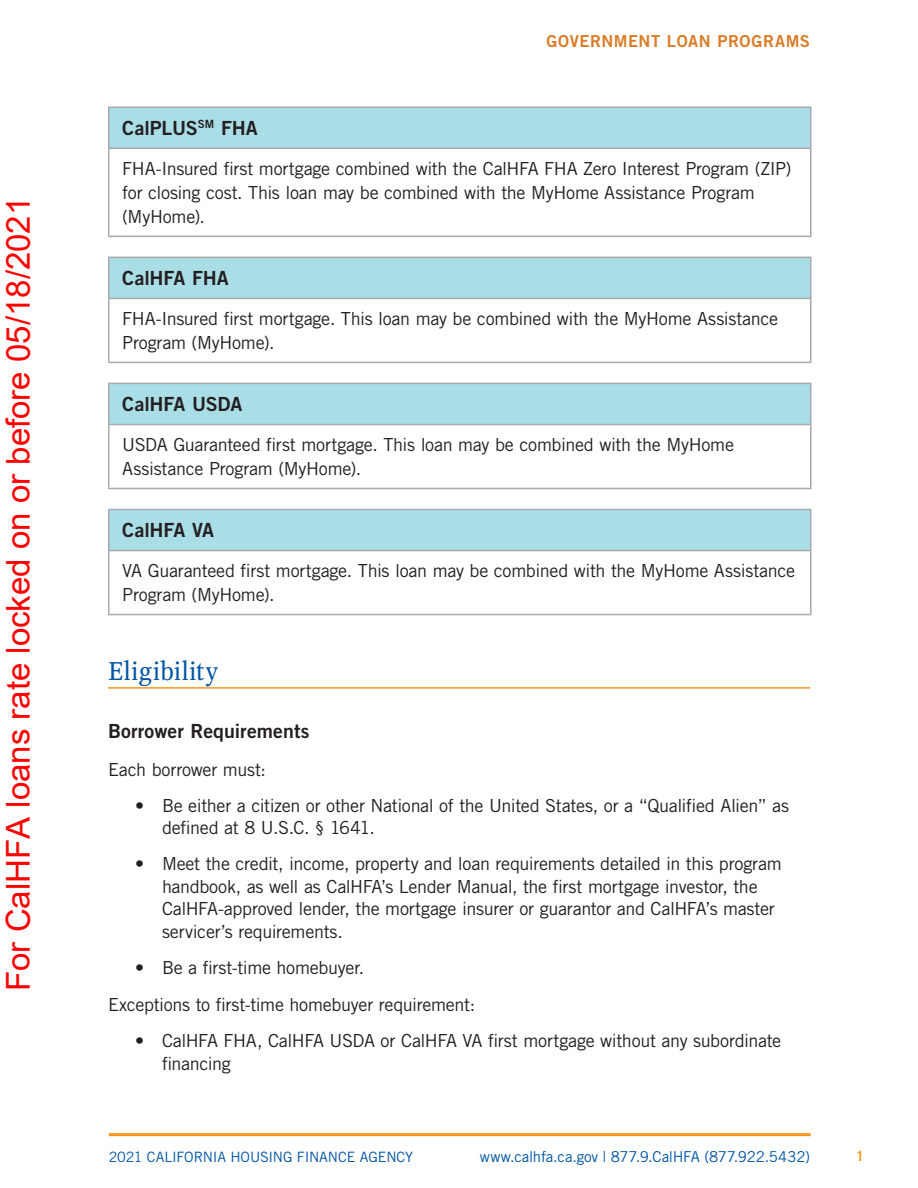
<style>
.page{position:relative;width:918px;height:1188px;background:#fff}
.page>*{position:absolute;margin:0;border:0;box-sizing:border-box;transform-origin:0 0}
.t1{font:33px "Arial";color:#f00}
.Section_Heading{font:25.5px "Octava";letter-spacing:.02em;color:#0155a5}
.Body_Heading_Table{font:19.5px "Trade Gothic LT Std Bd 2";letter-spacing:-.005em;color:#231f20}
.Body_Heading{font:19.5px "Trade Gothic LT Std Bd 2";letter-spacing:.005em;color:#231f20}
.Body_Copy{font:18px/24px "Trade Gothic LT Std";letter-spacing:-.015em;color:#231f20}
.t2{font:16.5px "Trade Gothic LT Std Bd 2";letter-spacing:.03em;color:#da7c27}
.t3{font:15px "Trade Gothic LT Std";letter-spacing:-.015em;color:#0155a5}
.t4{font:14.25px "Trade Gothic LT Std";letter-spacing:-.01em;color:#0155a5}
.t5{font:700 14.25px "Trade Gothic LT Std";color:#f7971d}
</style>
<div class="page">
<hr style="left:109px;top:1133px;width:702px;height:3px;background:#f7971d">
<hr style="left:108px;top:687px;width:702px;height:2px;background:#f7971d">
<div style="left:109px;top:107px;width:702px;height:41px;background:#aadee7"></div>
<hr style="left:108px;top:106px;width:704px;height:2px;background:#a8a9ad">
<hr style="left:108px;top:108px;width:2px;height:40px;background:#a8a9ad">
<hr style="left:810px;top:108px;width:2px;height:40px;background:#a8a9ad">
<hr style="left:108px;top:148px;width:704px;height:1px;background:#a8a9ad">
<hr style="left:108px;top:149px;width:2px;height:87px;background:#a8a9ad">
<hr style="left:108px;top:236px;width:704px;height:1px;background:#a8a9ad">
<hr style="left:810px;top:149px;width:2px;height:87px;background:#a7a5a6">
<div style="left:109px;top:257px;width:702px;height:41px;background:#aadee7"></div>
<hr style="left:108px;top:257px;width:704px;height:1px;background:#a8a9ad">
<hr style="left:108px;top:258px;width:2px;height:40px;background:#a8a9ad">
<hr style="left:810px;top:258px;width:2px;height:40px;background:#a8a9ad">
<hr style="left:108px;top:298px;width:704px;height:1px;background:#a8a9ad">
<hr style="left:108px;top:299px;width:2px;height:63px;background:#a8a9ad">
<hr style="left:108px;top:362px;width:704px;height:1px;background:#a8a9ad">
<hr style="left:810px;top:299px;width:2px;height:63px;background:#a7a5a6">
<div style="left:109px;top:383px;width:702px;height:41px;background:#aadee7"></div>
<hr style="left:108px;top:383px;width:704px;height:1px;background:#a8a9ad">
<hr style="left:108px;top:384px;width:2px;height:40px;background:#a8a9ad">
<hr style="left:810px;top:384px;width:2px;height:40px;background:#a8a9ad">
<hr style="left:108px;top:424px;width:704px;height:1px;background:#a8a9ad">
<hr style="left:108px;top:425px;width:2px;height:63px;background:#a8a9ad">
<hr style="left:108px;top:488px;width:704px;height:1px;background:#a8a9ad">
<hr style="left:810px;top:425px;width:2px;height:63px;background:#a7a5a6">
<div style="left:109px;top:509px;width:702px;height:42px;background:#aadee7"></div>
<hr style="left:108px;top:509px;width:704px;height:1px;background:#a8a9ad">
<hr style="left:108px;top:510px;width:2px;height:40px;background:#a8a9ad">
<hr style="left:810px;top:510px;width:2px;height:40px;background:#a8a9ad">
<hr style="left:108px;top:550px;width:704px;height:1px;background:#a8a9ad">
<hr style="left:108px;top:551px;width:2px;height:63px;background:#a8a9ad">
<hr style="left:108px;top:614px;width:704px;height:1px;background:#a8a9ad">
<hr style="left:810px;top:551px;width:2px;height:63px;background:#a7a5a6">
<h1 class="t1" style="left:-5px;top:991px;width:796px;rotate:-90deg">For CalHFA loans rate locked on or before 05/18/2021</h1>
<p class="t2" style="left:547px;top:30px;width:265px">GOVERNMENT LOAN PROGRAMS</p>
<h3 class="Body_Heading_Table" style="left:122px;top:116px;width:137px">CalPLUS<sup>SM</sup> FHA</h3>
<p class="Body_Copy" style="left:122px;top:156px;width:671px">FHA-Insured first mortgage combined with the CalHFA FHA Zero Interest Program (ZIP) for closing cost. This loan may be combined with the MyHome Assistance Program (MyHome).</p>
<h3 class="Body_Heading_Table" style="left:122px;top:266px;width:108px">CalHFA FHA</h3>
<p class="Body_Copy" style="left:122px;top:306px;width:658px">FHA-Insured first mortgage. This loan may be combined with the MyHome Assistance<br>Program (MyHome).</p>
<h3 class="Body_Heading_Table" style="left:122px;top:392px;width:122px">CalHFA USDA</h3>
<p class="Body_Copy" style="left:122px;top:432px;width:613px">USDA Guaranteed first mortgage. This loan may be combined with the MyHome<br>Assistance Program (MyHome).</p>
<h3 class="Body_Heading_Table" style="left:122px;top:518px;width:93px">CalHFA VA</h3>
<p class="Body_Copy" style="left:122px;top:558px;width:675px">VA Guaranteed first mortgage. This loan may be combined with the MyHome Assistance<br>Program (MyHome).</p>
<h2 class="Section_Heading" style="left:108px;top:656px;width:112px">Eligibility</h2>
<h3 class="Body_Heading" style="left:108px;top:719px;width:203px">Borrower Requirements</h3>
<p class="Body_Copy" style="left:108px;top:757px;width:160px">Each borrower must:</p>
<p class="Body_Copy" style="left:162px;top:794px;width:629px;line-height:22.5px;text-indent:-27px">• Be either a citizen or other National of the United States, or a “Qualified Alien” as defined at 8 U.S.C. § 1641.</p>
<p class="Body_Copy" style="left:162px;top:852px;width:621px;line-height:22.5px;text-indent:-27px">• Meet the credit, income, property and loan requirements detailed in this program handbook, as well as CalHFA’s Lender Manual, the first mortgage investor, the CalHFA-approved lender, the mortgage insurer or guarantor and CalHFA’s master servicer’s requirements.</p>
<p class="Body_Copy" style="left:135px;top:955px;width:231px">• Be a first-time homebuyer.</p>
<p class="Body_Copy" style="left:108px;top:993px;width:369px">Exceptions to first-time homebuyer requirement:</p>
<p class="Body_Copy" style="left:162px;top:1029px;width:621px;line-height:22.5px;text-indent:-27px">• CalHFA FHA, CalHFA USDA or CalHFA VA first mortgage without any subordinate financing</p>
<p class="t4" style="left:109px;top:1148px;width:306px">2021 CALIFORNIA HOUSING FINANCE AGENCY</p>
<p class="t3" style="left:480px;top:1147px;width:332px">www.calhfa.ca.gov | 877.9.CalHFA (877.922.5432)</p>
<p class="t5" style="left:856px;top:1147px;width:9px">1</p>
</div>
